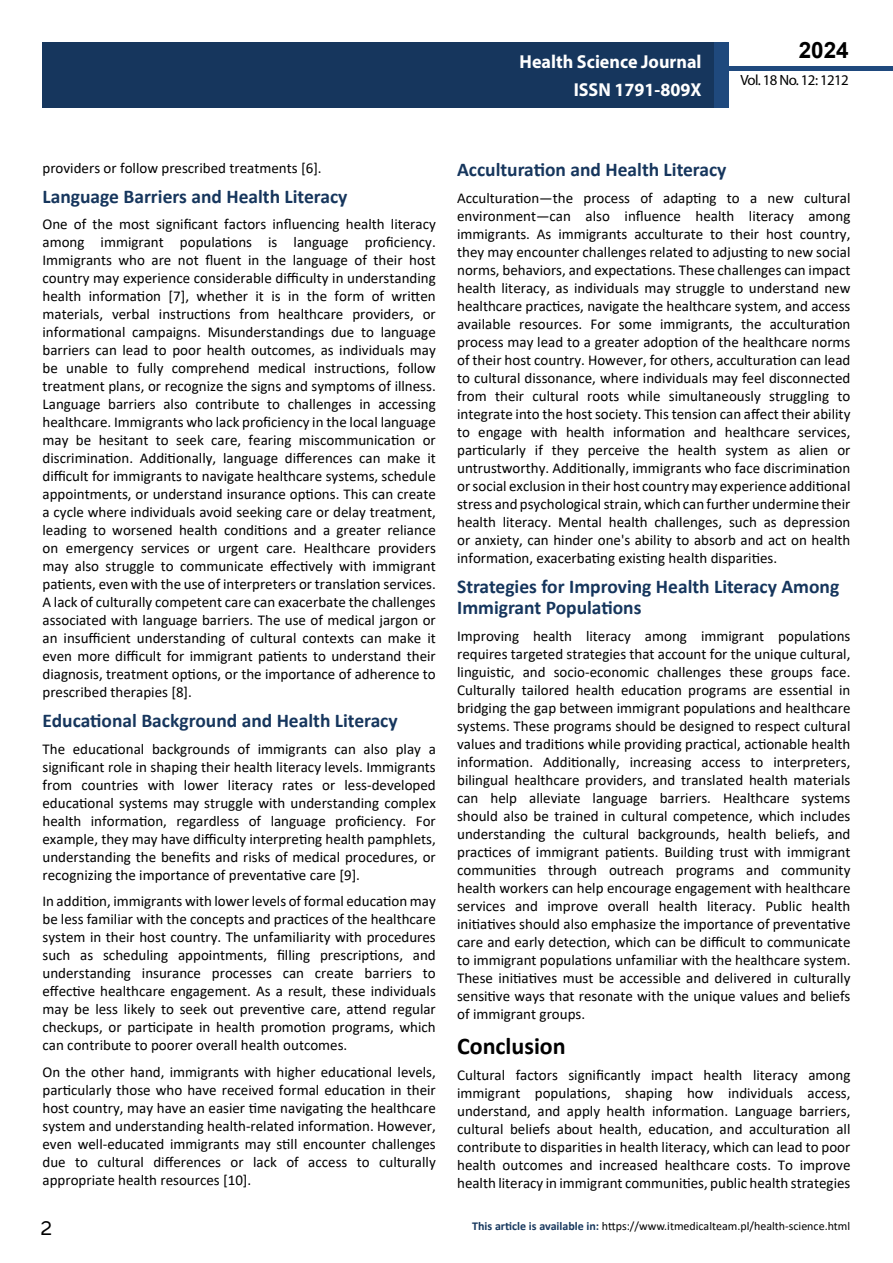
<style>
.page{position:relative;width:893px;height:1263px;background:#fff}
.page>*{position:absolute;margin:0;border:0;box-sizing:border-box;transform-origin:0 0}
.t1{font:25.5px "Tunga";color:#000}
.t2{font:700 24px "Calibri";color:#000}
.t3{font:700 22.5px "Arial";color:#000}
.t4{font:700 19.5px/21.5px "Calibri";color:#16365d}
.t5{font:700 18.75px/27.2px "Myriad Pro";color:#fff;text-align:right;scale:.96 1}
.t6{font:15px/18px "Calibri";color:#000;text-align:justify}
.t7{font:14.85px "Myriad Pro";letter-spacing:-.04em;color:#000}
.t8{font:12px "Calibri";color:#000}
.s1{font-weight:700;color:#16375d}
</style>
<div class="page">
<div style="left:722px;top:66px;width:171px;height:5px;background:#1f497d"></div>
<div style="left:43px;top:42px;width:671px;height:66px;background:#16365d"></div>
<div style="left:714px;top:42px;width:15px;height:66px;background:#1f497d"></div>
<p class="t5" style="left:520px;top:48px;width:191px">Health Science Journal<br>ISSN 1791-809X</p>
<h3 class="t3" style="left:799px;top:35px;width:52px">2024</h3>
<p class="t7" style="left:740px;top:71px;width:110px">Vol. 18 No. 12: 1212</p>
<p class="t6" style="left:43px;top:158px;width:281px">providers or follow prescribed treatments [6].</p>
<h3 class="t4" style="left:43px;top:185px;width:306px">Language Barriers and Health Literacy</h3>
<p class="t6" style="left:43px;top:215px;width:395px">One of the most significant factors influencing health literacy among immigrant populations is language proficiency.<br>Immigrants who are not fluent in the language of their host country may experience considerable difficulty in understanding health information [7], whether it is in the form of written materials, verbal instructions from healthcare providers, or informational campaigns. Misunderstandings due to language barriers can lead to poor health outcomes, as individuals may be unable to fully comprehend medical instructions, follow treatment plans, or recognize the signs and symptoms of illness.<br>Language barriers also contribute to challenges in accessing healthcare. Immigrants who lack proficiency in the local language may be hesitant to seek care, fearing miscommunication or discrimination. Additionally, language differences can make it difficult for immigrants to navigate healthcare systems, schedule appointments, or understand insurance options. This can create a cycle where individuals avoid seeking care or delay treatment, leading to worsened health conditions and a greater reliance on emergency services or urgent care. Healthcare providers may also struggle to communicate effectively with immigrant patients, even with the use of interpreters or translation services.<br>A lack of culturally competent care can exacerbate the challenges associated with language barriers. The use of medical jargon or an insufficient understanding of cultural contexts can make it even more difficult for immigrant patients to understand their diagnosis, treatment options, or the importance of adherence to prescribed therapies [8].</p>
<h3 class="t4" style="left:43px;top:710px;width:357px">Educational Background and Health Literacy</h3>
<p class="t6" style="left:43px;top:739px;width:395px">The educational backgrounds of immigrants can also play a significant role in shaping their health literacy levels. Immigrants from countries with lower literacy rates or less-developed educational systems may struggle with understanding complex health information, regardless of language proficiency. For example, they may have difficulty interpreting health pamphlets, understanding the benefits and risks of medical procedures, or recognizing the importance of preventative care [9].</p>
<p class="t6" style="left:43px;top:892px;width:395px">In addition, immigrants with lower levels of formal education may be less familiar with the concepts and practices of the healthcare system in their host country. The unfamiliarity with procedures such as scheduling appointments, filling prescriptions, and understanding insurance processes can create barriers to effective healthcare engagement. As a result, these individuals may be less likely to seek out preventive care, attend regular checkups, or participate in health promotion programs, which can contribute to poorer overall health outcomes.</p>
<p class="t6" style="left:43px;top:1062px;width:395px">On the other hand, immigrants with higher educational levels, particularly those who have received formal education in their host country, may have an easier time navigating the healthcare system and understanding health-related information. However, even well-educated immigrants may still encounter challenges due to cultural differences or lack of access to culturally appropriate health resources [10].</p>
<h3 class="t4" style="left:457px;top:159px;width:271px">Acculturation and Health Literacy</h3>
<p class="t6" style="left:457px;top:188px;width:395px">Acculturation—the process of adapting to a new cultural environment—can also influence health literacy among immigrants. As immigrants acculturate to their host country, they may encounter challenges related to adjusting to new social norms, behaviors, and expectations. These challenges can impact health literacy, as individuals may struggle to understand new healthcare practices, navigate the healthcare system, and access available resources. For some immigrants, the acculturation process may lead to a greater adoption of the healthcare norms of their host country. However, for others, acculturation can lead to cultural dissonance, where individuals may feel disconnected from their cultural roots while simultaneously struggling to integrate into the host society. This tension can affect their ability to engage with health information and healthcare services, particularly if they perceive the health system as alien or untrustworthy. Additionally, immigrants who face discrimination or social exclusion in their host country may experience additional stress and psychological strain, which can further undermine their health literacy. Mental health challenges, such as depression or anxiety, can hinder one's ability to absorb and act on health information, exacerbating existing health disparities.</p>
<h3 class="t4" style="left:457px;top:575px;width:384px">Strategies for Improving Health Literacy Among<br>Immigrant Populations</h3>
<p class="t6" style="left:457px;top:626px;width:395px">Improving health literacy among immigrant populations requires targeted strategies that account for the unique cultural, linguistic, and socio-economic challenges these groups face.<br>Culturally tailored health education programs are essential in bridging the gap between immigrant populations and healthcare systems. These programs should be designed to respect cultural values and traditions while providing practical, actionable health information. Additionally, increasing access to interpreters, bilingual healthcare providers, and translated health materials can help alleviate language barriers. Healthcare systems should also be trained in cultural competence, which includes understanding the cultural backgrounds, health beliefs, and practices of immigrant patients. Building trust with immigrant communities through outreach programs and community health workers can help encourage engagement with healthcare services and improve overall health literacy. Public health initiatives should also emphasize the importance of preventative care and early detection, which can be difficult to communicate to immigrant populations unfamiliar with the healthcare system.<br>These initiatives must be accessible and delivered in culturally sensitive ways that resonate with the unique values and beliefs of immigrant groups.</p>
<h2 class="t2" style="left:457px;top:1029px;width:110px">Conclusion</h2>
<p class="t6" style="left:457px;top:1066px;width:395px">Cultural factors significantly impact health literacy among immigrant populations, shaping how individuals access, understand, and apply health information. Language barriers, cultural beliefs about health, education, and acculturation all contribute to disparities in health literacy, which can lead to poor health outcomes and increased healthcare costs. To improve health literacy in immigrant communities, public health strategies</p>
<h1 class="t1" style="left:41px;top:1211px;width:13px">2</h1>
<p class="t8" style="left:472px;top:1217px;width:380px"><span class="s1">This article is available in:</span> https://www.itmedicalteam.pl/health-science.html</p>
</div>
